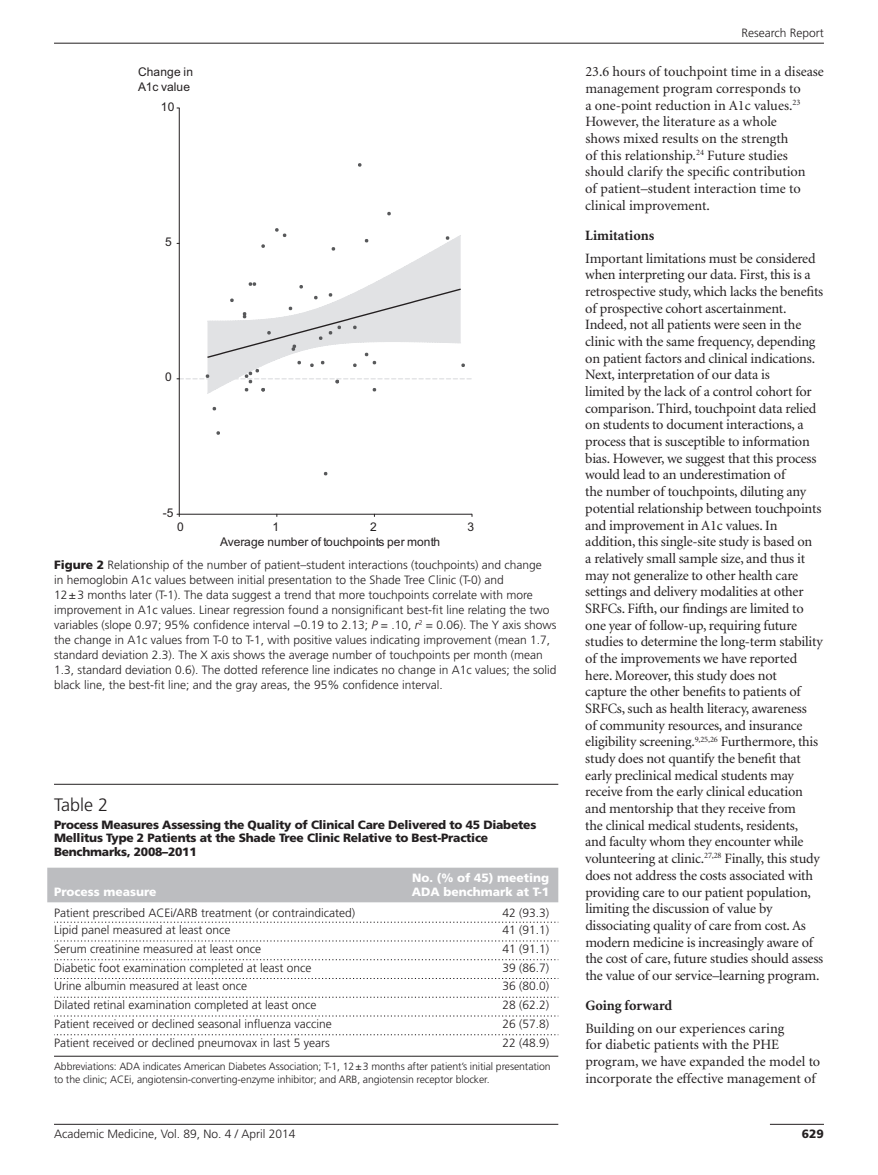
<style>
.page{position:relative;width:878px;height:1175px;background:#fff}
.page>*{position:absolute;margin:0;border:0;box-sizing:border-box;transform-origin:0 0}
.t1{font:300 18px "Frutiger";color:#231f20}
.t2{font:14.25px/16.6px "Minion";letter-spacing:-.015em;color:#231f20}
.t3{font:700 14.25px "Minion";color:#231f20}
.t4{font:300 12px/15px "Frutiger";color:#231f20}
.t5{font:900 12px/13.5px "Frutiger";letter-spacing:-.02em;color:#231f20}
.t6{font:12px/15.3px "Arial";letter-spacing:.01em;color:#231f20}
.t7{font:900 12px/13.5px "Frutiger";color:#fff}
.t8{font:300 10.5px/12.8px "Frutiger";letter-spacing:-.01em;color:#231f20}
.s1{font-weight:900}
.s2{font-family:"Frutiger 46";font-style:italic}
</style>
<div class="page">
<hr style="left:54px;top:43px;width:770px;height:1px;background:#231f20">
<hr style="left:54px;top:1124px;width:504px;height:1px;background:#231f20">
<hr style="left:770px;top:1124px;width:54px;height:1px;background:#231f20">
<hr style="left:179px;top:514px;width:293px;height:1px;background:#231f20">
<hr style="left:179px;top:108px;width:1px;height:406px;background:#231f20">
<svg style="left:387px;top:212px;width:4px;height:4px"></svg>
<svg style="left:216px;top:431px;width:4px;height:4px"></svg>
<svg style="left:358px;top:163px;width:4px;height:4px"></svg>
<svg style="left:212px;top:406px;width:4px;height:4px"></svg>
<svg style="left:177px;top:228px;width:295px;height:167px"></svg>
<div style="left:47px;top:867px;width:511px;height:35px;background:#bcbdc0"></div>
<svg style="left:54px;top:921px;width:504px;height:1px"></svg>
<svg style="left:54px;top:940px;width:504px;height:1px"></svg>
<svg style="left:54px;top:959px;width:504px;height:1px"></svg>
<svg style="left:54px;top:978px;width:504px;height:1px"></svg>
<svg style="left:54px;top:996px;width:504px;height:1px"></svg>
<svg style="left:54px;top:1015px;width:504px;height:1px"></svg>
<hr style="left:54px;top:1055px;width:358px;height:1px;background:#231f20">
<svg style="left:54px;top:1034px;width:504px;height:1px"></svg>
<hr style="left:412px;top:1055px;width:146px;height:1px;background:#231f20">
<hr style="left:54px;top:784px;width:504px;height:1px;background:#231f20">
<p class="t6" style="left:138px;top:64px;width:57px">Change in<br>A1c value</p>
<p class="t6" style="left:161px;top:99px;width:15px">10</p>
<p class="t6" style="left:165px;top:234px;width:8px">5</p>
<p class="t6" style="left:165px;top:369px;width:8px">0</p>
<p class="t6" style="left:163px;top:505px;width:12px">-5</p>
<p class="t6" style="left:177px;top:519px;width:8px">0</p>
<p class="t6" style="left:272px;top:519px;width:8px">1</p>
<p class="t6" style="left:370px;top:519px;width:8px">2</p>
<p class="t6" style="left:467px;top:519px;width:8px">3</p>
<p class="t6" style="left:220px;top:534px;width:222px">Average number of touchpoints per month</p>
<p class="t4" style="left:54px;top:557px;width:504px"><span class="s1">Figure 2</span> Relationship of the number of patient–student interactions (touchpoints) and change<br>in hemoglobin A1c values between initial presentation to the Shade Tree Clinic (T-0) and<br>12±3 months later (T-1). The data suggest a trend that more touchpoints correlate with more improvement in A1c values. Linear regression found a nonsignificant best-fit line relating the two variables (slope 0.97; 95% confidence interval −0.19 to 2.13; <span class="s2">P</span> = .10, <span class="s2">r</span><sup>2</sup> = 0.06). The Y axis shows the change in A1c values from T-0 to T-1, with positive values indicating improvement (mean 1.7, standard deviation 2.3). The X axis shows the average number of touchpoints per month (mean 1.3, standard deviation 0.6). The dotted reference line indicates no change in A1c values; the solid black line, the best-fit line; and the gray areas, the 95% confidence interval.</p>
<p class="t1" style="left:54px;top:795px;width:56px">Table 2</p>
<p class="t5" style="left:54px;top:817px;width:484px">Process Measures Assessing the Quality of Clinical Care Delivered to 45 Diabetes<br>Mellitus Type 2 Patients at the Shade Tree Clinic Relative to Best-Practice<br>Benchmarks, 2008–2011</p>
<p class="t7" style="left:54px;top:884px;width:104px">Process measure</p>
<p class="t7" style="left:412px;top:871px;width:139px">No. (% of 45) meeting<br>ADA benchmark at T-1</p>
<p class="t4" style="left:54px;top:905px;width:302px">Patient prescribed ACEi/ARB treatment (or contraindicated)</p>
<p class="t4" style="left:502px;top:905px;width:48px">42 (93.3)</p>
<p class="t4" style="left:54px;top:922px;width:178px">Lipid panel measured at least once</p>
<p class="t4" style="left:502px;top:922px;width:48px">41 (91.1)</p>
<p class="t4" style="left:54px;top:941px;width:208px">Serum creatinine measured at least once</p>
<p class="t4" style="left:502px;top:941px;width:48px">41 (91.1)</p>
<p class="t4" style="left:54px;top:960px;width:259px">Diabetic foot examination completed at least once</p>
<p class="t4" style="left:502px;top:960px;width:48px">39 (86.7)</p>
<p class="t4" style="left:54px;top:979px;width:195px">Urine albumin measured at least once</p>
<p class="t4" style="left:502px;top:979px;width:48px">36 (80.0)</p>
<p class="t4" style="left:54px;top:997px;width:264px">Dilated retinal examination completed at least once</p>
<p class="t4" style="left:502px;top:997px;width:48px">28 (62.2)</p>
<p class="t4" style="left:54px;top:1016px;width:279px">Patient received or declined seasonal influenza vaccine</p>
<p class="t4" style="left:502px;top:1016px;width:48px">26 (57.8)</p>
<p class="t4" style="left:54px;top:1035px;width:277px">Patient received or declined pneumovax in last 5 years</p>
<p class="t4" style="left:502px;top:1035px;width:48px">22 (48.9)</p>
<p class="t8" style="left:54px;top:1060px;width:498px">Abbreviations: ADA indicates American Diabetes Association; T-1, 12±3 months after patient’s initial presentation to the clinic; ACEi, angiotensin-converting-enzyme inhibitor; and ARB, angiotensin receptor blocker.</p>
<p class="t4" style="left:741px;top:26px;width:84px">Research Report</p>
<p class="t2" style="left:585px;top:64px;width:240px">23.6 hours of touchpoint time in a disease management program corresponds to<br>a one-point reduction in A1c values.<sup>23<br></sup>However, the literature as a whole<br>shows mixed results on the strength<br>of this relationship.<sup>24</sup> Future studies should clarify the specific contribution<br>of patient–student interaction time to clinical improvement.</p>
<p class="t3" style="left:585px;top:228px;width:71px">Limitations</p>
<p class="t2" style="left:585px;top:250px;width:239px">Important limitations must be considered when interpreting our data. First, this is a retrospective study, which lacks the benefits of prospective cohort ascertainment.<br>Indeed, not all patients were seen in the clinic with the same frequency, depending on patient factors and clinical indications.<br>Next, interpretation of our data is<br>limited by the lack of a control cohort for comparison. Third, touchpoint data relied on students to document interactions, a process that is susceptible to information bias. However, we suggest that this process would lead to an underestimation of<br>the number of touchpoints, diluting any potential relationship between touchpoints and improvement in A1c values. In addition, this single-site study is based on<br>a relatively small sample size, and thus it may not generalize to other health care settings and delivery modalities at other SRFCs. Fifth, our findings are limited to one year of follow-up, requiring future studies to determine the long-term stability of the improvements we have reported here. Moreover, this study does not<br>capture the other benefits to patients of SRFCs, such as health literacy, awareness<br>of community resources, and insurance eligibility screening.<sup>9,25,26</sup> Furthermore, this study does not quantify the benefit that early preclinical medical students may receive from the early clinical education and mentorship that they receive from<br>the clinical medical students, residents,<br>and faculty whom they encounter while volunteering at clinic.<sup>27,28</sup> Finally, this study does not address the costs associated with providing care to our patient population, limiting the discussion of value by dissociating quality of care from cost. As modern medicine is increasingly aware of the cost of care, future studies should assess the value of our service–learning program.</p>
<p class="t3" style="left:585px;top:998px;width:89px">Going forward</p>
<p class="t2" style="left:585px;top:1020px;width:236px">Building on our experiences caring<br>for diabetic patients with the PHE program, we have expanded the model to incorporate the effective management of</p>
<p class="t4" style="left:54px;top:1126px;width:243px">Academic Medicine, Vol. 89, No. 4 / April 2014</p>
<p class="t5" style="left:801px;top:1127px;width:24px">629</p>
</div>
